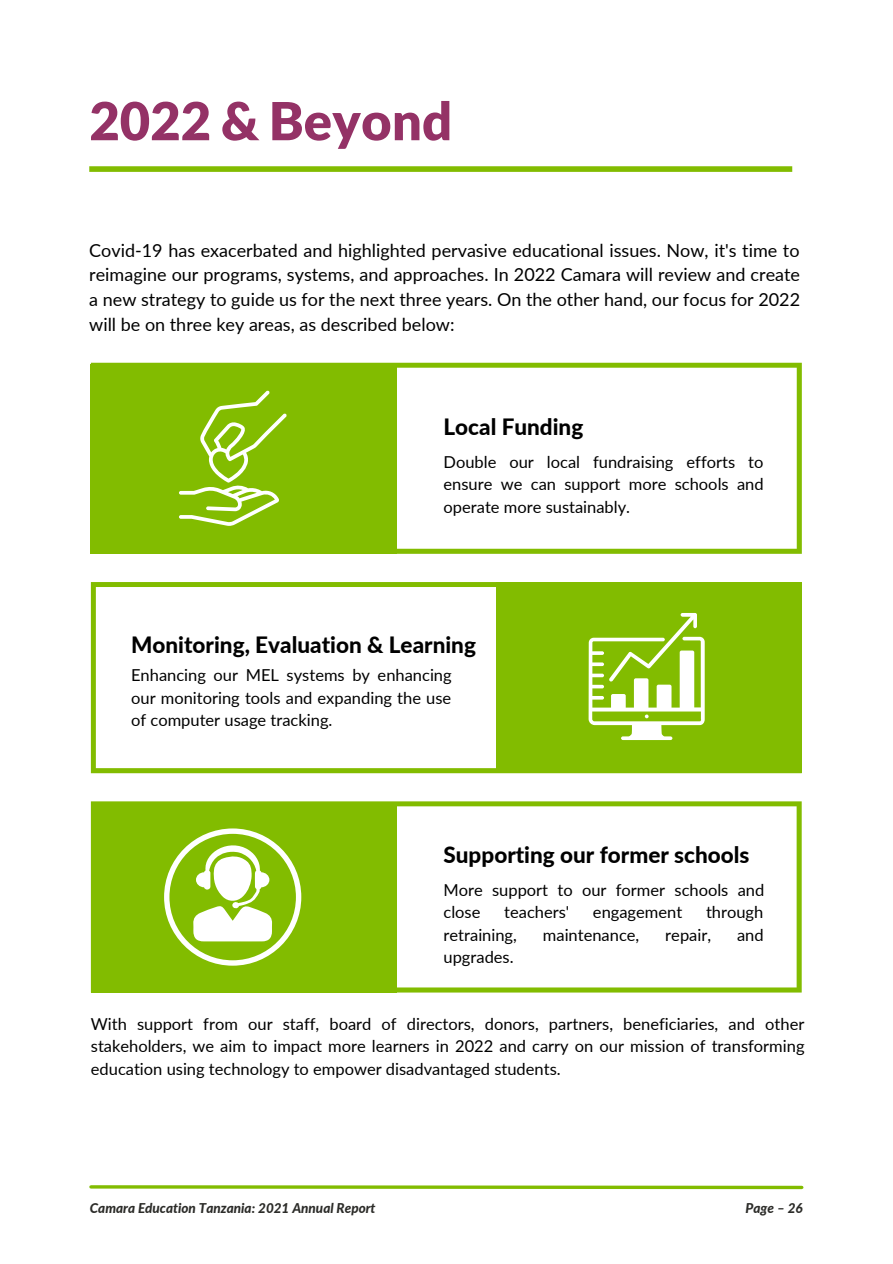
<style>
.page{position:relative;width:893px;height:1264px;background:#fff}
.page>*{position:absolute;margin:0;border:0;box-sizing:border-box;transform-origin:0 0}
.t1{font:900 52.5px "Lato";color:#943266}
.t2{font:800 22.5px "Lato";color:#000}
.t3{font:18px/24.8px "Lato";color:#000;text-align:justify}
.t4{font:16.5px/22.5px "Lato";color:#000;text-align:justify}
.t5{font:italic 800 13.5px "Lato";color:#2c2c29}
</style>
<div class="page">
<div style="left:89px;top:166px;width:703px;height:6px;background:#82bc00"></div>
<svg style="left:91px;top:363px;width:710px;height:191px"></svg>
<div style="left:91px;top:364px;width:306px;height:190px;background:#82bc00"></div>
<svg style="left:179px;top:390px;width:108px;height:136px"></svg>
<svg style="left:91px;top:801px;width:710px;height:191px"></svg>
<div style="left:91px;top:802px;width:306px;height:190px;background:#82bc00"></div>
<svg style="left:164px;top:828px;width:137px;height:137px"></svg>
<svg style="left:91px;top:582px;width:710px;height:191px"></svg>
<div style="left:496px;top:582px;width:306px;height:190px;background:#82bc00"></div>
<svg style="left:588px;top:613px;width:116px;height:127px"></svg>
<svg style="left:89px;top:1185px;width:715px;height:5px"></svg>
<h1 class="t1" style="left:89px;top:88px;width:365px">2022 &amp; Beyond</h1>
<p class="t3" style="left:89px;top:237px;width:712px">Covid-19 has exacerbated and highlighted pervasive educational issues. Now, it's time to reimagine our programs, systems, and approaches. In 2022 Camara will review and create a new strategy to guide us for the next three years. On the other hand, our focus for 2022 will be on three key areas, as described below:</p>
<h2 class="t2" style="left:443px;top:413px;width:141px">Local Funding</h2>
<p class="t4" style="left:443px;top:450px;width:321px">Double our local fundraising efforts to ensure we can support more schools and operate more sustainably.</p>
<h2 class="t2" style="left:131px;top:630px;width:346px">Monitoring, Evaluation &amp; Learning</h2>
<p class="t4" style="left:131px;top:663px;width:322px">Enhancing our MEL systems by enhancing our monitoring tools and expanding the use of computer usage tracking.</p>
<h2 class="t2" style="left:443px;top:840px;width:307px">Supporting our former schools</h2>
<p class="t4" style="left:443px;top:878px;width:322px">More support to our former schools and close</p>
<p class="t4" style="left:504px;top:900px;width:67px">teachers'</p>
<p class="t4" style="left:593px;top:900px;width:91px">engagement</p>
<p class="t4" style="left:706px;top:900px;width:59px">through</p>
<p class="t4" style="left:443px;top:923px;width:75px">retraining,</p>
<p class="t4" style="left:543px;top:923px;width:98px">maintenance,</p>
<p class="t4" style="left:665px;top:923px;width:47px">repair,</p>
<p class="t4" style="left:737px;top:923px;width:28px">and</p>
<p class="t4" style="left:443px;top:945px;width:72px">upgrades.</p>
<p class="t4" style="left:91px;top:1012px;width:715px">With support from our staff, board of directors, donors, partners, beneficiaries, and other stakeholders, we aim to impact more learners in 2022 and carry on our mission of transforming education using technology to empower disadvantaged students.</p>
<p class="t5" style="left:90px;top:1199px;width:287px">Camara Education Tanzania: 2021 Annual Report</p>
<p class="t5" style="left:745px;top:1199px;width:59px">Page – 26</p>
</div>
